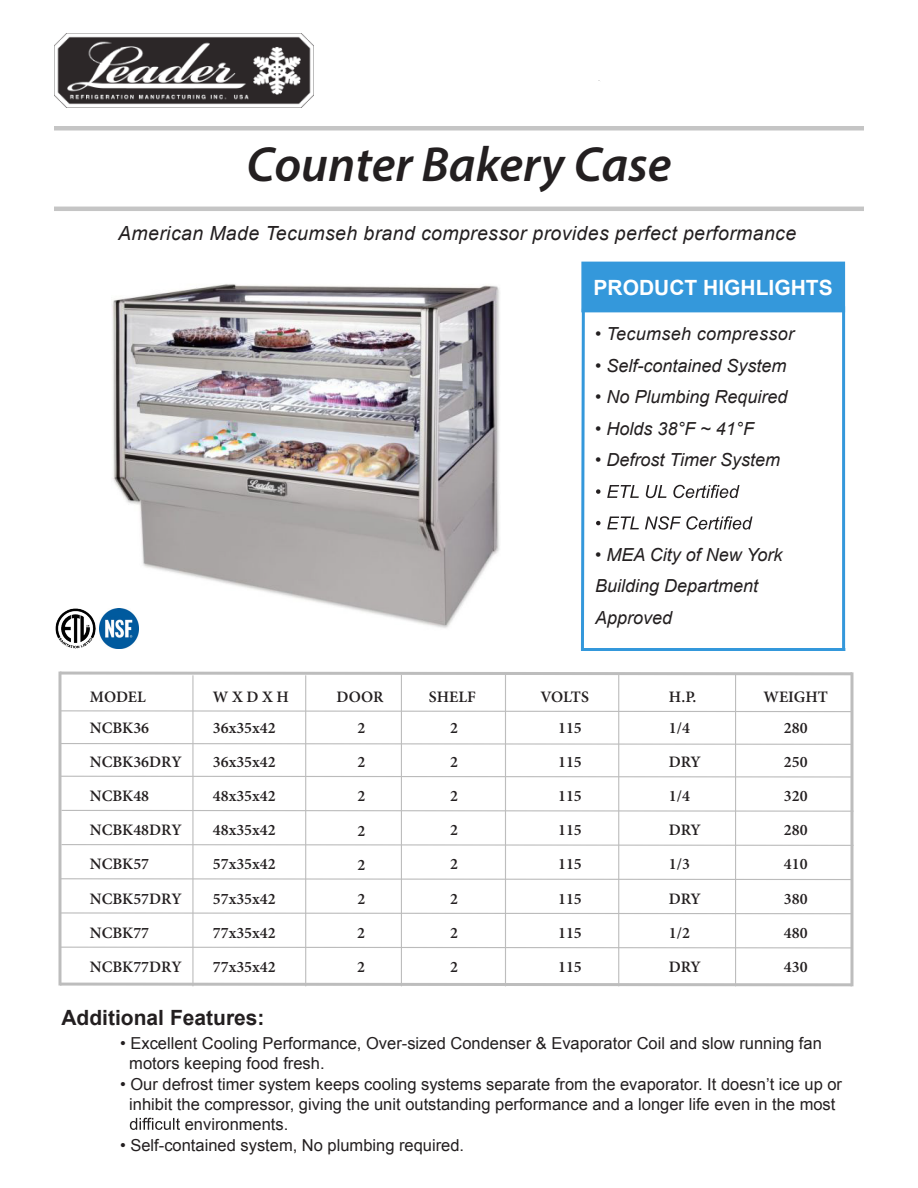
<style>
.page{position:relative;width:918px;height:1188px;background:#fff}
.page>*{position:absolute;margin:0;border:0;box-sizing:border-box;transform-origin:0 0}
.t1{font:italic 600 49.5px "Myriad Pro";color:#231f20}
.t2{font:700 21px "Arial";color:#231f20}
.t3{font:700 21px "Arial";color:#fff}
.t4{font:italic 19.5px "Arial";letter-spacing:.02em;color:#231f20}
.t5{font:italic 18px/31.5px "Arial";color:#231f20}
.t6{font:italic 18px "Arial";letter-spacing:.02em;color:#231f20}
.t7{font:16.5px/19.8px "Arial";color:#231f20}
.t8{font:600 16.05px "Minion Pro";color:#231f20}
</style>
<div class="page">
<img style="left:112px;top:284px;width:388px;height:365px">
<div style="left:581px;top:262px;width:264px;height:50px;background:#3498db"></div>
<svg style="left:581px;top:306px;width:5px;height:342px"></svg>
<hr style="left:581px;top:648px;width:264px;height:3px;background:#3498db">
<hr style="left:842px;top:306px;width:3px;height:345px;background:#3498db">
<hr style="left:54px;top:207px;width:810px;height:4px;background:#c5c5c5">
<hr style="left:54px;top:126px;width:810px;height:4px;background:#c5c5c5">
<svg style="left:596px;top:485px;width:144px;height:13px"></svg>
<svg style="left:596px;top:516px;width:157px;height:14px"></svg>
<svg style="left:58px;top:671px;width:796px;height:6px"></svg>
<svg style="left:61px;top:981px;width:793px;height:6px"></svg>
<svg style="left:61px;top:710px;width:789px;height:3px"></svg>
<svg style="left:61px;top:742px;width:789px;height:3px"></svg>
<svg style="left:61px;top:775px;width:789px;height:3px"></svg>
<svg style="left:61px;top:809px;width:793px;height:3px"></svg>
<svg style="left:61px;top:843px;width:793px;height:3px"></svg>
<hr style="left:58px;top:672px;width:3px;height:314px;background:#bdbdbd">
<hr style="left:192px;top:675px;width:2px;height:311px;background:#bdbdbd">
<hr style="left:305px;top:675px;width:1px;height:311px;background:#bdbdbd">
<hr style="left:401px;top:675px;width:1px;height:311px;background:#bdbdbd">
<hr style="left:505px;top:675px;width:1px;height:311px;background:#bdbdbd">
<hr style="left:618px;top:675px;width:1px;height:311px;background:#bdbdbd">
<hr style="left:735px;top:673px;width:1px;height:313px;background:#bdbdbd">
<hr style="left:850px;top:672px;width:3px;height:314px;background:#bdbdbd">
<svg style="left:130px;top:1118px;width:50px;height:12px"></svg>
<img style="left:54px;top:33px;width:259px;height:75px">
<img style="left:99px;top:609px;width:40px;height:39px">
<img style="left:55px;top:608px;width:41px;height:41px">
<svg style="left:61px;top:878px;width:790px;height:3px"></svg>
<svg style="left:61px;top:912px;width:790px;height:3px"></svg>
<svg style="left:61px;top:946px;width:790px;height:3px"></svg>
<h1 class="t1" style="left:246px;top:133px;width:427px">Counter Bakery Case</h1>
<p class="t4" style="left:118px;top:221px;width:680px">American Made Tecumseh brand compressor provides perfect performance</p>
<p class="t3" style="left:594px;top:274px;width:241px">PRODUCT HIGHLIGHTS</p>
<p class="t6" style="left:595px;top:322px;width:200px">• Tecumseh compressor</p>
<p class="t5" style="left:595px;top:350px;width:193px">• Self-contained System</p>
<p class="t5" style="left:595px;top:382px;width:194px">• No Plumbing Required</p>
<p class="t5" style="left:595px;top:413px;width:160px">• Holds 38°F ~ 41°F</p>
<p class="t5" style="left:595px;top:445px;width:187px">• Defrost Timer System</p>
<p class="t5" style="left:595px;top:539px;width:189px">• MEA City of New York<br>Building Department<br>Approved</p>
<p class="t8" style="left:90px;top:685px;width:57px">MODEL</p>
<p class="t8" style="left:213px;top:685px;width:77px">W X D X H</p>
<p class="t8" style="left:336px;top:686px;width:49px">DOOR</p>
<p class="t8" style="left:429px;top:685px;width:48px">SHELF</p>
<p class="t8" style="left:541px;top:685px;width:50px">VOLTS</p>
<p class="t8" style="left:669px;top:685px;width:29px">H.P.</p>
<p class="t8" style="left:763px;top:685px;width:66px">WEIGHT</p>
<p class="t8" style="left:90px;top:717px;width:61px">NCBK36</p>
<p class="t8" style="left:213px;top:717px;width:64px">36x35x42</p>
<p class="t8" style="left:358px;top:717px;width:9px">2</p>
<p class="t8" style="left:450px;top:717px;width:9px">2</p>
<p class="t8" style="left:558px;top:717px;width:25px">115</p>
<p class="t8" style="left:669px;top:717px;width:23px">1/4</p>
<p class="t8" style="left:784px;top:717px;width:25px">280</p>
<p class="t8" style="left:90px;top:751px;width:93px">NCBK36DRY</p>
<p class="t8" style="left:213px;top:751px;width:64px">36x35x42</p>
<p class="t8" style="left:358px;top:751px;width:9px">2</p>
<p class="t8" style="left:450px;top:751px;width:9px">2</p>
<p class="t8" style="left:558px;top:751px;width:25px">115</p>
<p class="t8" style="left:669px;top:751px;width:33px">DRY</p>
<p class="t8" style="left:784px;top:751px;width:25px">250</p>
<p class="t8" style="left:90px;top:785px;width:61px">NCBK48</p>
<p class="t8" style="left:213px;top:785px;width:64px">48x35x42</p>
<p class="t8" style="left:358px;top:785px;width:9px">2</p>
<p class="t8" style="left:450px;top:785px;width:9px">2</p>
<p class="t8" style="left:558px;top:785px;width:25px">115</p>
<p class="t8" style="left:669px;top:785px;width:23px">1/4</p>
<p class="t8" style="left:784px;top:785px;width:25px">320</p>
<p class="t8" style="left:90px;top:819px;width:93px">NCBK48DRY</p>
<p class="t8" style="left:213px;top:819px;width:64px">48x35x42</p>
<p class="t8" style="left:358px;top:819px;width:9px">2</p>
<p class="t8" style="left:450px;top:819px;width:9px">2</p>
<p class="t8" style="left:558px;top:819px;width:25px">115</p>
<p class="t8" style="left:669px;top:819px;width:33px">DRY</p>
<p class="t8" style="left:784px;top:819px;width:25px">280</p>
<p class="t8" style="left:90px;top:853px;width:61px">NCBK57</p>
<p class="t8" style="left:213px;top:853px;width:64px">57x35x42</p>
<p class="t8" style="left:358px;top:854px;width:9px">2</p>
<p class="t8" style="left:450px;top:853px;width:9px">2</p>
<p class="t8" style="left:558px;top:853px;width:25px">115</p>
<p class="t8" style="left:669px;top:853px;width:23px">1/3</p>
<p class="t8" style="left:784px;top:853px;width:25px">410</p>
<p class="t8" style="left:90px;top:887px;width:93px">NCBK57DRY</p>
<p class="t8" style="left:213px;top:887px;width:64px">57x35x42</p>
<p class="t8" style="left:358px;top:888px;width:9px">2</p>
<p class="t8" style="left:450px;top:887px;width:9px">2</p>
<p class="t8" style="left:558px;top:887px;width:25px">115</p>
<p class="t8" style="left:669px;top:887px;width:33px">DRY</p>
<p class="t8" style="left:784px;top:887px;width:25px">380</p>
<p class="t8" style="left:90px;top:922px;width:61px">NCBK77</p>
<p class="t8" style="left:213px;top:922px;width:64px">77x35x42</p>
<p class="t8" style="left:357px;top:922px;width:9px">2</p>
<p class="t8" style="left:450px;top:922px;width:9px">2</p>
<p class="t8" style="left:558px;top:922px;width:25px">115</p>
<p class="t8" style="left:669px;top:922px;width:23px">1/2</p>
<p class="t8" style="left:784px;top:922px;width:25px">480</p>
<p class="t8" style="left:90px;top:956px;width:93px">NCBK77DRY</p>
<p class="t8" style="left:213px;top:956px;width:64px">77x35x42</p>
<p class="t8" style="left:357px;top:956px;width:9px">2</p>
<p class="t8" style="left:450px;top:956px;width:9px">2</p>
<p class="t8" style="left:558px;top:956px;width:25px">115</p>
<p class="t8" style="left:669px;top:956px;width:33px">DRY</p>
<p class="t8" style="left:784px;top:956px;width:25px">430</p>
<p class="t2" style="left:61px;top:1004px;width:205px">Additional Features:</p>
<p class="t7" style="left:129px;top:1034px;width:694px;text-indent:-9px">• Excellent Cooling Performance, Over-sized Condenser &amp; Evaporator Coil and slow running fan motors keeping food fresh.</p>
<p class="t7" style="left:120px;top:1075px;width:724px">• Our defrost timer system keeps cooling systems separate from the evaporator. It doesn’t ice up or</p>
<p class="t7" style="left:129px;top:1094px;width:708px">inhibit the compressor, giving the unit outstanding performance and a longer life even in the most</p>
<p class="t7" style="left:185px;top:1114px;width:105px">environments.</p>
<p class="t7" style="left:120px;top:1136px;width:346px">• Self-contained system, No plumbing required.</p>
</div>
